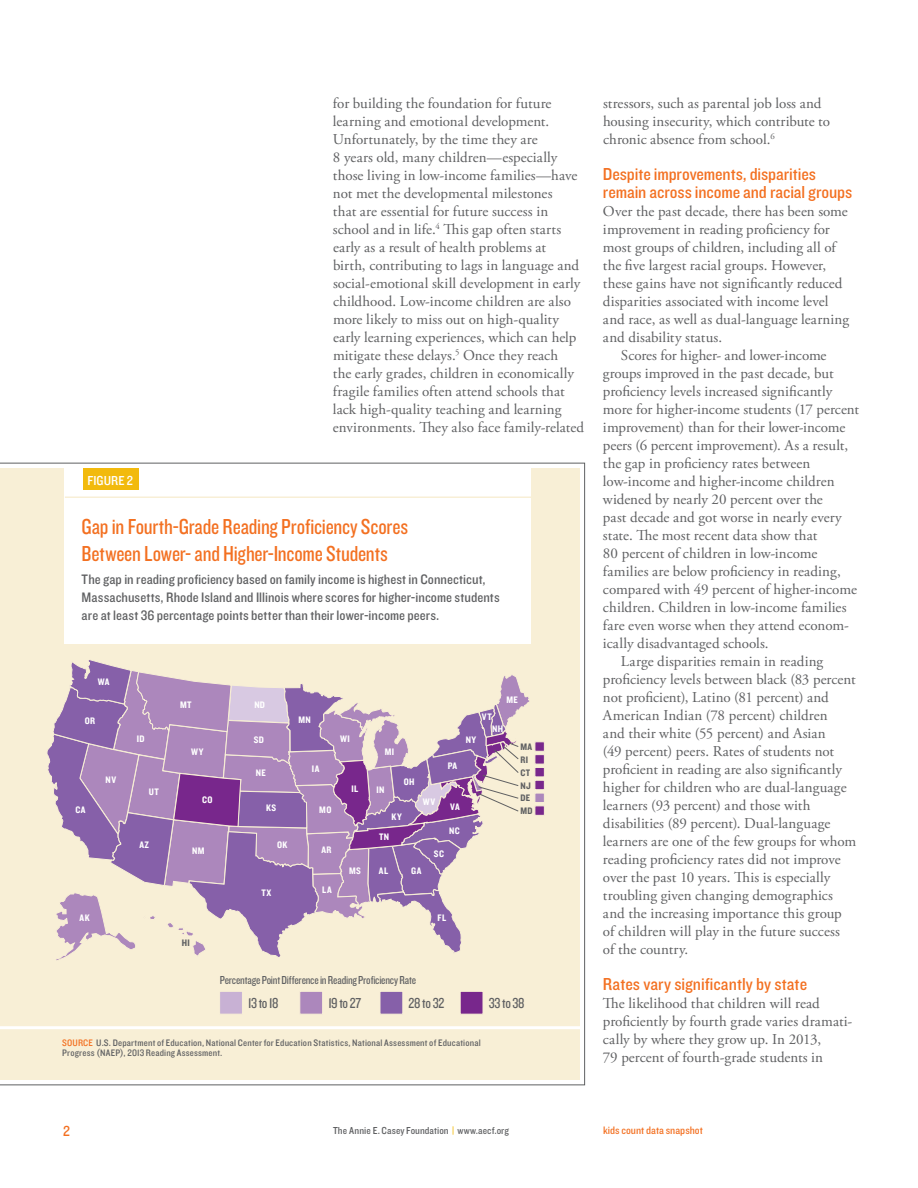
<style>
.page{position:relative;width:918px;height:1188px;background:#fff}
.page>*{position:absolute;margin:0;border:0;box-sizing:border-box;transform-origin:0 0}
.t1{font:22.5px/27px "Knockout HTF29 Junior Liteweight";letter-spacing:-.01em;color:#f37021}
.t2{font:18px/18px "Knockout HTF30 Junior Welterwt";letter-spacing:-.005em;color:#f37021}
.t3{font:15px/18px "Adobe Garamond Pro";letter-spacing:.005em;color:#5f6062}
.t4{font:15px "Knockout HTF29 Junior Liteweight";letter-spacing:-.02em;color:#5f6062}
.t5{font:15px "Knockout HTF30 Junior Welterwt";color:#f37021}
.t6{font:14.25px/18px "Knockout HTF30 Junior Welterwt";color:#5f6062}
.t7{font:13.5px "Knockout HTF30 Junior Welterwt";letter-spacing:.005em;color:#fff}
.t8{font:12px "Knockout HTF29 Junior Liteweight";letter-spacing:-.015em;color:#5f6062}
.t9{font:11.25px "Knockout HTF30 Junior Welterwt";letter-spacing:.005em;color:#f37021}
.t10{font:10.5px "Knockout HTF30 Junior Welterwt";letter-spacing:.005em;color:#5f6062}
.t11{font:9.75px/10.5px "Knockout HTF30 Junior Welterwt";letter-spacing:.02em;color:#5f6062}
.t12{font:9.75px "Knockout HTF50 Welterweight";letter-spacing:.04em;color:#fff}
.t13{font:9.75px/12.8px "Knockout HTF50 Welterweight";letter-spacing:.04em;color:#5f6062}
.s1{color:#f37021}
.s2{color:#f2ba0d}
</style>
<div class="page">
<svg style="left:0;top:463px;width:585px;height:622px"></svg>
<div style="left:0;top:468px;width:580px;height:612px;background:#f8efd6"></div>
<div style="left:65px;top:468px;width:466px;height:176px;background:#fff"></div>
<hr style="left:65px;top:496px;width:466px;height:2px;background:#f8efd6">
<div style="left:83px;top:469px;width:55px;height:21px;background:#f2ba0d"></div>
<svg style="left:47px;top:660px;width:497px;height:301px"></svg>
<div style="left:219px;top:991px;width:24px;height:24px;background:#c8b1d4;border:1px solid #f8efd6"></div>
<div style="left:299px;top:991px;width:24px;height:24px;background:#ac87bc;border:1px solid #f8efd6"></div>
<div style="left:380px;top:991px;width:23px;height:24px;background:#8660a9;border:1px solid #f8efd6"></div>
<div style="left:460px;top:991px;width:23px;height:24px;background:#78278c;border:1px solid #f8efd6"></div>
<hr style="left:0;top:1026px;width:581px;height:3px;background:#fff">
<p class="t7" style="left:87px;top:474px;width:47px">FIGURE 2</p>
<p class="t3" style="left:333px;top:95px;width:253px">for building the foundation for future learning and emotional development.<br>Unfortunately, by the time they are<br>8 years old, many children—especially those living in low-income families—have not met the developmental milestones<br>that are essential for future success in school and in life.<sup>4</sup> This gap often starts early as a result of health problems at<br>birth, contributing to lags in language and social-emotional skill development in early childhood. Low-income children are also more likely to miss out on high-quality early learning experiences, which can help mitigate these delays.<sup>5</sup> Once they reach<br>the early grades, children in economically fragile families often attend schools that lack high-quality teaching and learning environments. They also face family-related</p>
<h1 class="t1" style="left:82px;top:514px;width:328px">Gap in Fourth-Grade Reading Proficiency Scores<br>Between Lower- and Higher-Income Students</h1>
<p class="t6" style="left:82px;top:570px;width:420px">The gap in reading proficiency based on family income is highest in Connecticut,<br>Massachusetts, Rhode Island and Illinois where scores for higher-income students are at least 36 percentage points better than their lower-income peers.</p>
<p class="t12" style="left:98px;top:677px;width:13px">WA</p>
<p class="t12" style="left:180px;top:699px;width:13px">MT</p>
<p class="t12" style="left:254px;top:699px;width:12px">ND</p>
<p class="t12" style="left:506px;top:695px;width:13px">ME</p>
<p class="t12" style="left:85px;top:715px;width:12px">OR</p>
<p class="t12" style="left:298px;top:714px;width:14px">MN</p>
<p class="t12" style="left:482px;top:712px;width:11px">VT</p>
<p class="t12" style="left:492px;top:724px;width:12px">NH</p>
<p class="t12" style="left:76px;top:805px;width:12px">CA</p>
<p class="t12" style="left:106px;top:774px;width:12px">NV</p>
<p class="t12" style="left:137px;top:734px;width:9px">ID</p>
<p class="t12" style="left:149px;top:787px;width:12px">UT</p>
<p class="t12" style="left:139px;top:840px;width:11px">AZ</p>
<p class="t12" style="left:191px;top:746px;width:14px">WY</p>
<p class="t12" style="left:202px;top:795px;width:12px">CO</p>
<p class="t12" style="left:192px;top:845px;width:14px">NM</p>
<p class="t12" style="left:254px;top:734px;width:12px">SD</p>
<p class="t12" style="left:256px;top:768px;width:11px">NE</p>
<p class="t12" style="left:266px;top:803px;width:12px">KS</p>
<p class="t12" style="left:277px;top:839px;width:12px">OK</p>
<p class="t12" style="left:262px;top:887px;width:11px">TX</p>
<p class="t12" style="left:312px;top:763px;width:9px">IA</p>
<p class="t12" style="left:319px;top:805px;width:14px">MO</p>
<p class="t12" style="left:321px;top:844px;width:12px">AR</p>
<p class="t12" style="left:322px;top:884px;width:11px">LA</p>
<p class="t12" style="left:340px;top:734px;width:11px">WI</p>
<p class="t12" style="left:385px;top:747px;width:11px">MI</p>
<p class="t12" style="left:352px;top:783px;width:8px">IL</p>
<p class="t12" style="left:377px;top:785px;width:9px">IN</p>
<p class="t12" style="left:404px;top:777px;width:12px">OH</p>
<p class="t12" style="left:392px;top:812px;width:12px">KY</p>
<p class="t12" style="left:379px;top:832px;width:12px">TN</p>
<p class="t12" style="left:423px;top:797px;width:14px">WV</p>
<p class="t12" style="left:448px;top:761px;width:11px">PA</p>
<p class="t12" style="left:466px;top:735px;width:12px">NY</p>
<p class="t12" style="left:450px;top:802px;width:11px">VA</p>
<p class="t12" style="left:449px;top:825px;width:12px">NC</p>
<p class="t12" style="left:434px;top:849px;width:12px">SC</p>
<p class="t12" style="left:349px;top:866px;width:13px">MS</p>
<p class="t12" style="left:379px;top:865px;width:11px">AL</p>
<p class="t12" style="left:411px;top:865px;width:12px">GA</p>
<p class="t13" style="left:520px;top:741px;width:14px">MA<br>RI<br>CT<br>NJ<br>DE<br>MD</p>
<p class="t12" style="left:80px;top:912px;width:12px">AK</p>
<p class="t12" style="left:438px;top:912px;width:10px">FL</p>
<p class="t13" style="left:182px;top:936px;width:10px">HI</p>
<p class="t8" style="left:220px;top:974px;width:198px">Percentage Point Difference in Reading Proficiency Rate</p>
<p class="t4" style="left:248px;top:996px;width:32px">13 to 18</p>
<p class="t4" style="left:328px;top:996px;width:34px">19 to 27</p>
<p class="t4" style="left:409px;top:996px;width:37px">28 to 32</p>
<p class="t4" style="left:489px;top:996px;width:37px">33 to 38</p>
<p class="t11" style="left:62px;top:1038px;width:420px"><span class="s1">SOURCE</span> U.S. Department of Education, National Center for Education Statistics, National Assessment of Educational<br>Progress(NAEP), 2013 Reading Assessment.</p>
<p class="t3" style="left:603px;top:95px;width:229px">stressors, such as parental job loss and housing insecurity, which contribute to chronic absence from school.<sup>6</sup></p>
<p class="t2" style="left:603px;top:166px;width:251px">Despite improvements, disparities remain across income and racial groups</p>
<p class="t3" style="left:603px;top:203px;width:248px">Over the past decade, there has been some improvement in reading proficiency for most groups of children, including all of the five largest racial groups. However, these gains have not significantly reduced disparities associated with income level and race, as well as dual-language learning and disability status.</p>
<p class="t3" style="left:621px;top:347px;width:207px">Scores for higher- and lower-income</p>
<p class="t3" style="left:603px;top:365px;width:232px">groups improved in the past decade, but</p>
<p class="t3" style="left:603px;top:383px;width:231px">proficiency levels increased significantly</p>
<p class="t3" style="left:603px;top:401px;width:258px">more for higher-income students (17 percent</p>
<p class="t3" style="left:603px;top:419px;width:244px">improvement) than for their lower-income</p>
<p class="t3" style="left:603px;top:437px;width:247px">peers (6 percent improvement). As a result,</p>
<p class="t3" style="left:603px;top:455px;width:209px">the gap in proficiency rates between</p>
<p class="t3" style="left:603px;top:473px;width:233px">low-income and higher-income children</p>
<p class="t3" style="left:603px;top:491px;width:221px">widened by nearly 20 percent over the</p>
<p class="t3" style="left:603px;top:509px;width:240px">past decade and got worse in nearly every</p>
<p class="t3" style="left:603px;top:527px;width:216px">state. The most recent data show that</p>
<p class="t3" style="left:603px;top:545px;width:216px">80 percent of children in low-income</p>
<p class="t3" style="left:603px;top:563px;width:239px">families are below proficiency in reading,</p>
<p class="t3" style="left:603px;top:581px;width:255px">compared with 49 percent of higher-income</p>
<p class="t3" style="left:603px;top:599px;width:245px">children. Children in low-income families</p>
<p class="t3" style="left:603px;top:617px;width:246px">fare even worse when they attend econom-</p>
<p class="t3" style="left:603px;top:635px;width:167px">ically disadvantaged schools.</p>
<p class="t3" style="left:621px;top:653px;width:204px">Large disparities remain in reading</p>
<p class="t3" style="left:603px;top:671px;width:254px">proficiency levels between black (83 percent</p>
<p class="t3" style="left:603px;top:689px;width:227px">not proficient), Latino (81 percent) and</p>
<p class="t3" style="left:603px;top:707px;width:226px">American Indian (78 percent) children</p>
<p class="t3" style="left:603px;top:725px;width:224px">and their white (55 percent) and Asian</p>
<p class="t3" style="left:603px;top:743px;width:233px">(49 percent) peers. Rates of students not</p>
<p class="t3" style="left:603px;top:761px;width:240px">proficient in reading are also significantly</p>
<p class="t3" style="left:603px;top:779px;width:245px">higher for children who are dual-language</p>
<p class="t3" style="left:603px;top:797px;width:209px">learners (93 percent) and those with</p>
<p class="t3" style="left:603px;top:815px;width:229px">disabilities (89 percent). Dual-language</p>
<p class="t3" style="left:603px;top:833px;width:255px">learners are one of the few groups for whom</p>
<p class="t3" style="left:603px;top:851px;width:239px">reading proficiency rates did not improve</p>
<p class="t3" style="left:603px;top:869px;width:229px">over the past 10 years. This is especially</p>
<p class="t3" style="left:603px;top:887px;width:232px">troubling given changing demographics</p>
<p class="t3" style="left:603px;top:905px;width:240px">and the increasing importance this group</p>
<p class="t3" style="left:603px;top:923px;width:239px">of children will play in the future success</p>
<p class="t3" style="left:603px;top:941px;width:87px">of the country.</p>
<p class="t2" style="left:603px;top:976px;width:206px">Rates vary significantly by state</p>
<p class="t3" style="left:603px;top:995px;width:251px">The likelihood that children will read proficiently by fourth grade varies dramati&shy;cally by where they grow up. In 2013,<br>79 percent of fourth-grade students in</p>
<p class="t5" style="left:63px;top:1123px;width:8px">2</p>
<p class="t10" style="left:333px;top:1125px;width:178px">The Annie E. Casey Foundation <span class="s2">|</span> www.aecf.org</p>
<p class="t9" style="left:603px;top:1124px;width:102px">kids count data snapshot</p>
</div>
